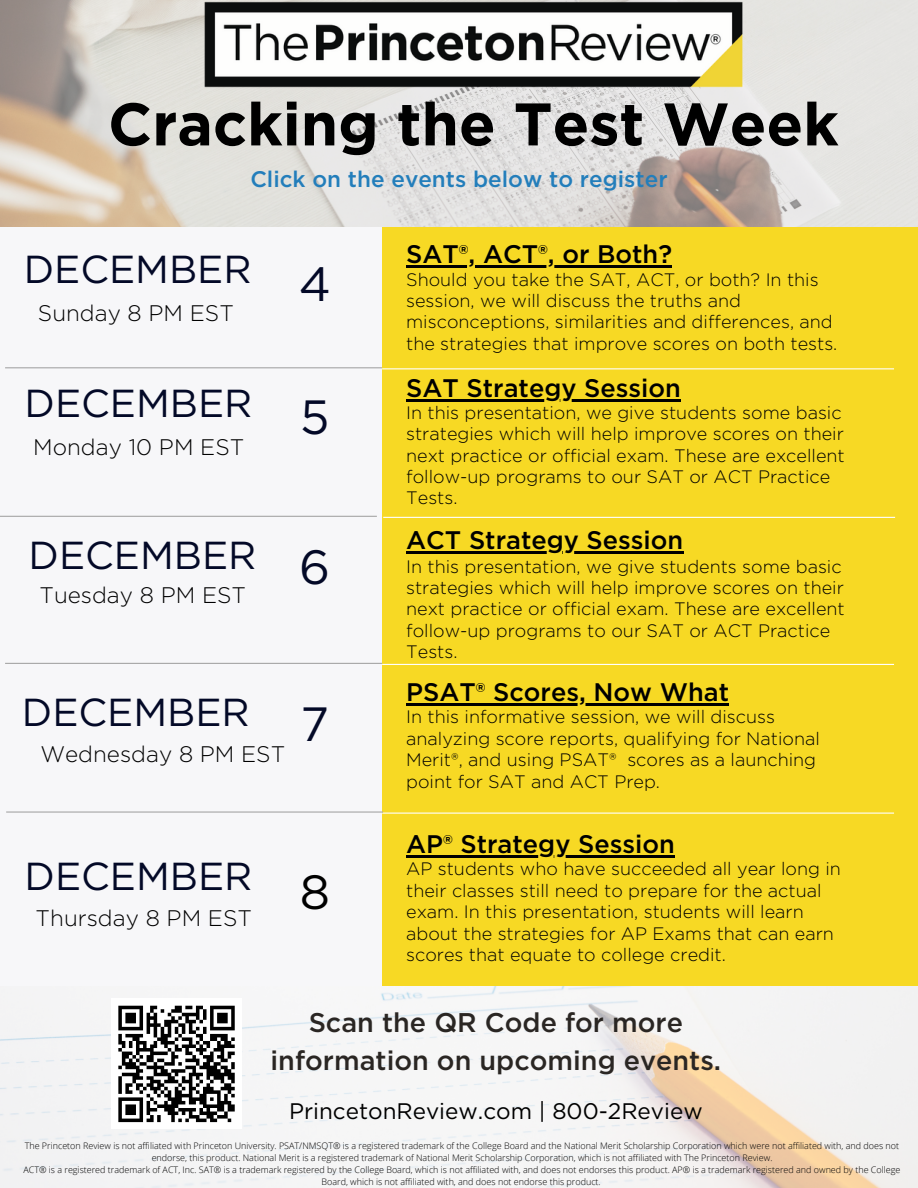
<style>
.page{position:relative;width:918px;height:1188px;background:#fff}
.page>*{position:absolute;margin:0;border:0;box-sizing:border-box;transform-origin:0 0}
.t1{font:700 60px "Gotham";color:#000}
.t2{font:48px "Gotham";color:#030927}
.t3{font:48px "Gotham";color:#000}
.t4{font:39px "Gotham";color:#030927}
.t5{font:500 27px/37.2px "Gotham";color:#2a2623;text-align:center}
.t6{font:500 25.35px "Gotham";color:#000}
.t7{font:300 22.5px "Gotham";color:#000}
.t8{font:500 22.5px "Gotham";color:#237ebb}
.t9{font:22.5px "Gotham";color:#000}
.t10{font:300 18px/21.3px "Gotham";color:#000}
.t11{font:300 9px/12px "Open Sans";color:#000;text-align:center}
.s1{font-size:48px}
</style>
<div class="page">
<img style="left:0;top:985px;width:918px;height:203px">
<div style="left:0;top:227px;width:383px;height:758px;background:#f7f7f9"></div>
<div style="left:382px;top:227px;width:536px;height:758px;background:#f7d924"></div>
<img style="left:0;top:0;width:918px;height:227px">
<hr style="left:5px;top:663px;width:377px;height:1px;background:#a6a6a6">
<hr style="left:382px;top:664px;width:512px;height:1px;background:#fff">
<hr style="left:382px;top:813px;width:512px;height:1px;background:#fff">
<hr style="left:6px;top:811px;width:377px;height:2px;background:#a6a6a6">
<hr style="left:0;top:516px;width:377px;height:1px;background:#a6a6a6">
<hr style="left:383px;top:517px;width:512px;height:1px;background:#fff">
<img style="left:204px;top:1px;width:538px;height:88px">
<hr style="left:382px;top:368px;width:512px;height:1px;background:#fff">
<hr style="left:5px;top:367px;width:377px;height:1px;background:#a6a6a6">
<div style="left:111px;top:999px;width:131px;height:130px;background:#fff"></div>
<svg style="left:118px;top:1005px;width:117px;height:118px"></svg>
<hr style="left:406px;top:551px;width:277px;height:3px;background:#000">
<hr style="left:406px;top:703px;width:323px;height:2px;background:#000">
<hr style="left:406px;top:855px;width:269px;height:2px;background:#000">
<hr style="left:406px;top:399px;width:275px;height:3px;background:#000">
<hr style="left:406px;top:265px;width:266px;height:3px;background:#000">
<h1 class="t1" style="left:108px;top:97px;width:732px">Cracking the Test Week</h1>
<p class="t8" style="left:250px;top:169px;width:419px">Click on the events below to register</p>
<h3 class="t4" style="left:24px;top:252px;width:309px">DECEMBER <span class="s1">4</span></h3>
<p class="t7" style="left:38px;top:303px;width:198px">Sunday 8 PM EST</p>
<h3 class="t4" style="left:25px;top:386px;width:229px">DECEMBER</h3>
<p class="t7" style="left:33px;top:437px;width:213px">Monday 10 PM EST</p>
<h3 class="t4" style="left:29px;top:537px;width:229px">DECEMBER</h3>
<p class="t7" style="left:39px;top:585px;width:208px">Tuesday 8 PM EST</p>
<h2 class="t2" style="left:300px;top:395px;width:31px">5</h2>
<h2 class="t2" style="left:299px;top:545px;width:33px">6</h2>
<h3 class="t4" style="left:22px;top:695px;width:229px">DECEMBER</h3>
<p class="t7" style="left:40px;top:744px;width:246px">Wednesday 8 PM EST</p>
<h2 class="t2" style="left:301px;top:702px;width:30px">7</h2>
<h3 class="t4" style="left:25px;top:859px;width:229px">DECEMBER</h3>
<p class="t7" style="left:36px;top:908px;width:218px">Thursday 8 PM EST</p>
<h2 class="t3" style="left:300px;top:871px;width:32px">8</h2>
<h3 class="t6" style="left:406px;top:243px;width:267px">SAT®, ACT®, or Both?</h3>
<p class="t10" style="left:406px;top:270px;width:433px">Should you take the SAT, ACT, or both? In this session, we will discuss the truths and misconceptions, similarities and differences, and the strategies that improve scores on both tests.</p>
<h3 class="t6" style="left:406px;top:377px;width:276px">SAT Strategy Session</h3>
<p class="t10" style="left:406px;top:403px;width:440px">In this presentation, we give students some basic strategies which will help improve scores on their next practice or official exam. These are excellent follow-up programs to our SAT or ACT Practice Tests.</p>
<h3 class="t6" style="left:406px;top:529px;width:279px">ACT Strategy Session</h3>
<p class="t10" style="left:406px;top:557px;width:440px">In this presentation, we give students some basic strategies which will help improve scores on their next practice or official exam. These are excellent follow-up programs to our SAT or ACT Practice Tests.</p>
<h3 class="t6" style="left:406px;top:681px;width:324px">PSAT® Scores, Now What</h3>
<p class="t10" style="left:406px;top:707px;width:415px">In this informative session, we will discuss analyzing score reports, qualifying for National Merit®, and using PSAT® scores as a launching point for SAT and ACT Prep.</p>
<h3 class="t6" style="left:406px;top:833px;width:270px">AP® Strategy Session</h3>
<p class="t10" style="left:406px;top:859px;width:436px">AP students who have succeeded all year long in their classes still need to prepare for the actual exam. In this presentation, students will learn about the strategies for AP Exams that can earn scores that equate to college credit.</p>
<h3 class="t5" style="left:271px;top:1006px;width:452px">Scan the QR Code for more information on upcoming events.</h3>
<p class="t9" style="left:289px;top:1101px;width:415px">PrincetonReview.com | 800-2Review</p>
<p class="t11" style="left:23px;top:1139px;width:879px">The Princeton Review is not affiliated with Princeton University. PSAT/NMSQT® is a registered trademark of the College Board and the National Merit Scholarship Corporation which were not affiliated with, and does not endorse, this product. National Merit is a registered trademark of National Merit Scholarship Corporation, which is not affiliated with The Princeton Review.<br>ACT® is a registered trademark of ACT, Inc. SAT® is a trademark registered by the College Board, which is not affiliated with, and does not endorses this product. AP® is a trademark registered and owned by the College Board, which is not affiliated with, and does not endorse this product.</p>
</div>
